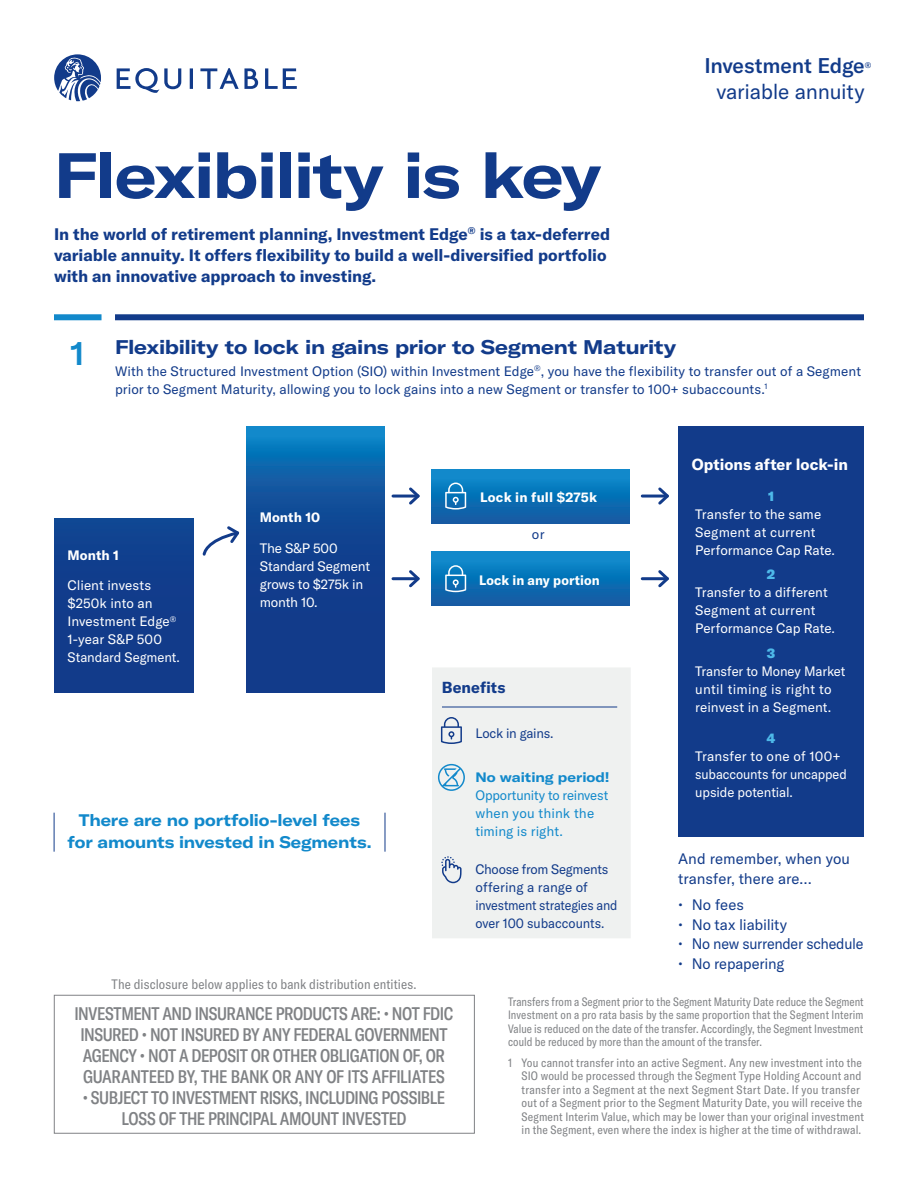
<style>
.page{position:relative;width:918px;height:1188px;background:#fff}
.page>*{position:absolute;margin:0;border:0;box-sizing:border-box;transform-origin:0 0}
.Cover_Head{font:700 expanded 63px "GT America";letter-spacing:-.03em;color:#123b8a}
.D_Head{font:500 expanded 33px "GT America";color:#1289cb}
.Identifier{font:21px "GT America";letter-spacing:-.015em;color:#123b8a}
.Identifier-2{font:500 21px "GT America";letter-spacing:-.015em;color:#123b8a}
.E_Head{font:700 expanded 19.5px "GT America";letter-spacing:-.01em;color:#123b8a}
.Bank_Bullets{font:500 condensed 18px/21px "GT America";letter-spacing:-.025em;color:#808285;text-align:center;scale:.93 1}
.Intro_Copy{font:700 16.5px/21px "GT America";letter-spacing:-.005em;color:#123b8a}
.Body_Copy{font:700 expanded 16.5px/22.5px "GT America";letter-spacing:-.005em;color:#1289cb;text-align:center;scale:.95 1}
.Body_Copy-2{font:700 15.75px "GT America";color:#fff}
.Body_Copy-3{font:700 15.75px "GT America";letter-spacing:.005em;color:#123b8a}
.Intro_Copy-2{font:15px/19.5px "GT America";letter-spacing:-.01em;color:#123b8a}
.Intro_Copy-3{font:15px "GT America";letter-spacing:-.01em;color:#123b8a;scale:.96 1}
.Body_Copy-4{font:13.5px/18px "GT America";color:#fff}
.Body_Copy-5{font:13.5px/18px "GT America";color:#123b8a}
.Body_Copy-6{font:13.5px/18px "GT America";color:#1289cb}
.Bank_Bullets-2{font:condensed 13.5px "GT America";letter-spacing:.005em;color:#808285}
.Body_Copy-7{font:700 13.5px "GT America";letter-spacing:.005em;color:#fff}
.Body_Copy-8{font:13.5px "GT America";letter-spacing:-.02em;color:#123b8a}
.Body_Copy-9{font:900 13.5px "GT America";color:#4eb9e9}
.Disclosure{font:condensed 12px/13.5px "GT America";letter-spacing:.015em;color:#808285}
.Disclosure-2{font:condensed 12px/13.5px "GT America";letter-spacing:.015em;color:#808285;text-align:justify;scale:.95 1}
.Identifier-3{font:500 7.95px "GT America";color:#123b8a}
.s1{font-weight:700;font-stretch:expanded}
</style>
<div class="page">
<div style="left:54px;top:995px;width:421px;height:138px;border:1px solid #808285"></div>
<div style="left:54px;top:314px;width:48px;height:6px;background:#1289cb"></div>
<div style="left:115px;top:314px;width:749px;height:6px;background:#123b8a"></div>
<div style="left:54px;top:519px;width:140px;height:174px;background:#123c8b"></div>
<svg style="left:246px;top:426px;width:139px;height:267px;background:#104b97"></svg>
<svg style="left:202px;top:526px;width:38px;height:30px"></svg>
<hr style="left:54px;top:813px;width:1px;height:39px;background:#123b8a">
<hr style="left:385px;top:813px;width:1px;height:39px;background:#123b8a">
<div style="left:678px;top:426px;width:186px;height:410px;background:#123b8a"></div>
<div style="left:432px;top:469px;width:198px;height:54px;background:linear-gradient(to bottom,#098fcf,#0f58a1)"></div>
<svg style="left:445px;top:483px;width:21px;height:27px"></svg>
<hr style="left:393px;top:495px;width:25px;height:3px;background:#123b8a">
<svg style="left:406px;top:487px;width:14px;height:18px"></svg>
<hr style="left:642px;top:495px;width:25px;height:3px;background:#123b8a">
<svg style="left:656px;top:487px;width:13px;height:18px"></svg>
<div style="left:432px;top:552px;width:198px;height:54px;background:linear-gradient(to bottom,#098fcf,#1058a1)"></div>
<svg style="left:445px;top:565px;width:21px;height:27px"></svg>
<hr style="left:393px;top:577px;width:25px;height:3px;background:#123b8a">
<svg style="left:406px;top:570px;width:14px;height:18px"></svg>
<hr style="left:642px;top:577px;width:25px;height:3px;background:#123b8a">
<svg style="left:656px;top:570px;width:13px;height:18px"></svg>
<div style="left:432px;top:668px;width:199px;height:270px;background:#eff1f0"></div>
<hr style="left:442px;top:707px;width:175px;height:1px;background:#123b8a">
<svg style="left:441px;top:717px;width:21px;height:27px"></svg>
<svg style="left:438px;top:764px;width:27px;height:27px"></svg>
<svg style="left:441px;top:856px;width:21px;height:27px"></svg>
<svg style="left:54px;top:54px;width:243px;height:47px"></svg>
<p class="Cover_Head" style="left:54px;top:136px;width:549px">Flexibility is key</p>
<p class="Intro_Copy" style="left:54px;top:223px;width:558px">In the world of retirement planning, Investment Edge<sup>®</sup> is a tax-deferred variable annuity. It offers flexibility to build a well-diversified portfolio with an innovative approach to investing.</p>
<p class="Identifier-2" style="left:704px;top:53px;width:162px">Investment Edge</p>
<p class="Identifier-3" style="left:865px;top:61px;width:8px">®</p>
<p class="Identifier" style="left:717px;top:79px;width:150px">variable annuity</p>
<p class="D_Head" style="left:70px;top:333px;width:17px">1</p>
<p class="E_Head" style="left:115px;top:335px;width:563px">Flexibility to lock in gains prior to Segment Maturity</p>
<p class="Body_Copy-5" style="left:115px;top:362px;width:748px">With the Structured Investment Option (SIO) within Investment Edge<sup>®</sup>, you have the flexibility to transfer out of a Segment prior to Segment Maturity, allowing you to lock gains into a new Segment or transfer to 100+ subaccounts.<sup>1</sup></p>
<p class="Body_Copy-7" style="left:68px;top:546px;width:53px">Month 1</p>
<p class="Body_Copy-4" style="left:68px;top:577px;width:114px">Client invests $250k into an<br>Investment Edge<sup>®<br></sup>1-year S&amp;P 500<br>Standard Segment.</p>
<p class="Body_Copy-7" style="left:260px;top:509px;width:62px">Month 10</p>
<p class="Body_Copy-4" style="left:260px;top:539px;width:112px">The S&amp;P 500<br>Standard Segment grows to $275k in month 10.</p>
<p class="Body_Copy" style="left:68px;top:808px;width:321px">There are no portfolio-level fees for amounts invested in Segments.</p>
<p class="Bank_Bullets-2" style="left:112px;top:976px;width:306px">The disclosure below applies to bank distribution entities.</p>
<p class="Body_Copy-7" style="left:480px;top:489px;width:118px">Lock in full $275k</p>
<p class="Body_Copy-5" style="left:532px;top:525px;width:14px">or</p>
<p class="Body_Copy-7" style="left:479px;top:571px;width:122px">Lock in any portion</p>
<p class="Body_Copy-3" style="left:442px;top:678px;width:65px">Benefits</p>
<p class="Body_Copy-8" style="left:475px;top:725px;width:80px">Lock in gains.</p>
<p class="Body_Copy-6" style="left:475px;top:768px;width:136px"><span class="s1">No waiting period!<br></span>Opportunity to reinvest when you think the timing is right.</p>
<p class="Body_Copy-5" style="left:475px;top:860px;width:144px">Choose from Segments offering a range of investment strategies and over 100 subaccounts.</p>
<p class="Body_Copy-2" style="left:692px;top:454px;width:158px">Options after lock-in</p>
<p class="Body_Copy-9" style="left:768px;top:487px;width:8px">1</p>
<p class="Body_Copy-4" style="left:695px;top:505px;width:141px">Transfer to the same<br>Segment at current<br>Performance Cap Rate.</p>
<p class="Body_Copy-9" style="left:767px;top:566px;width:10px">2</p>
<p class="Body_Copy-4" style="left:695px;top:584px;width:141px">Transfer to a different<br>Segment at current<br>Performance Cap Rate.</p>
<p class="Body_Copy-9" style="left:767px;top:645px;width:10px">3</p>
<p class="Body_Copy-4" style="left:695px;top:662px;width:152px">Transfer to Money Market until timing is right to reinvest in a Segment.</p>
<p class="Body_Copy-9" style="left:767px;top:729px;width:11px">4</p>
<p class="Body_Copy-4" style="left:695px;top:747px;width:153px">Transfer to one of 100+ subaccounts for uncapped upside potential.</p>
<p class="Intro_Copy-2" style="left:678px;top:849px;width:173px">And remember, when you transfer, there are…</p>
<p class="Intro_Copy-2" style="left:678px;top:895px;width:67px">• No fees</p>
<p class="Intro_Copy-2" style="left:678px;top:915px;width:110px">• No tax liability</p>
<p class="Intro_Copy-3" style="left:678px;top:935px;width:194px">• No new surrender schedule</p>
<p class="Intro_Copy-2" style="left:678px;top:954px;width:108px">• No repapering</p>
<p class="Bank_Bullets" style="left:74px;top:1003px;width:409px">INVESTMENT AND INSURANCE PRODUCTS ARE: • NOT FDIC INSURED • NOT INSURED BY ANY FEDERAL GOVERNMENT AGENCY • NOT A DEPOSIT OR OTHER OBLIGATION OF, OR GUARANTEED BY, THE BANK OR ANY OF ITS AFFILIATES</p>
<p class="Bank_Bullets" style="left:83px;top:1087px;width:391px">• SUBJECT TO INVESTMENT RISKS, INCLUDING POSSIBLE<br>LOSS OF THE PRINCIPAL AMOUNT INVESTED</p>
<p class="Disclosure-2" style="left:508px;top:995px;width:376px">Transfers from a Segment prior to the Segment Maturity Date reduce the Segment Investment on a pro rata basis by the same proportion that the Segment Interim Value is reduced on the date of the transfer. Accordingly, the Segment Investment could be reduced by more than the amount of the transfer.</p>
<p class="Disclosure" style="left:522px;top:1056px;width:344px;text-indent:-14px">1 You cannot transfer into an active Segment. Any new investment into the SIO would be processed through the Segment Type Holding Account and transfer into a Segment at the next Segment Start Date. If you transfer out of a Segment prior to the Segment Maturity Date, you will receive the Segment Interim Value, which may be lower than your original investment in the Segment, even where the index is higher at the time of withdrawal.</p>
</div>
